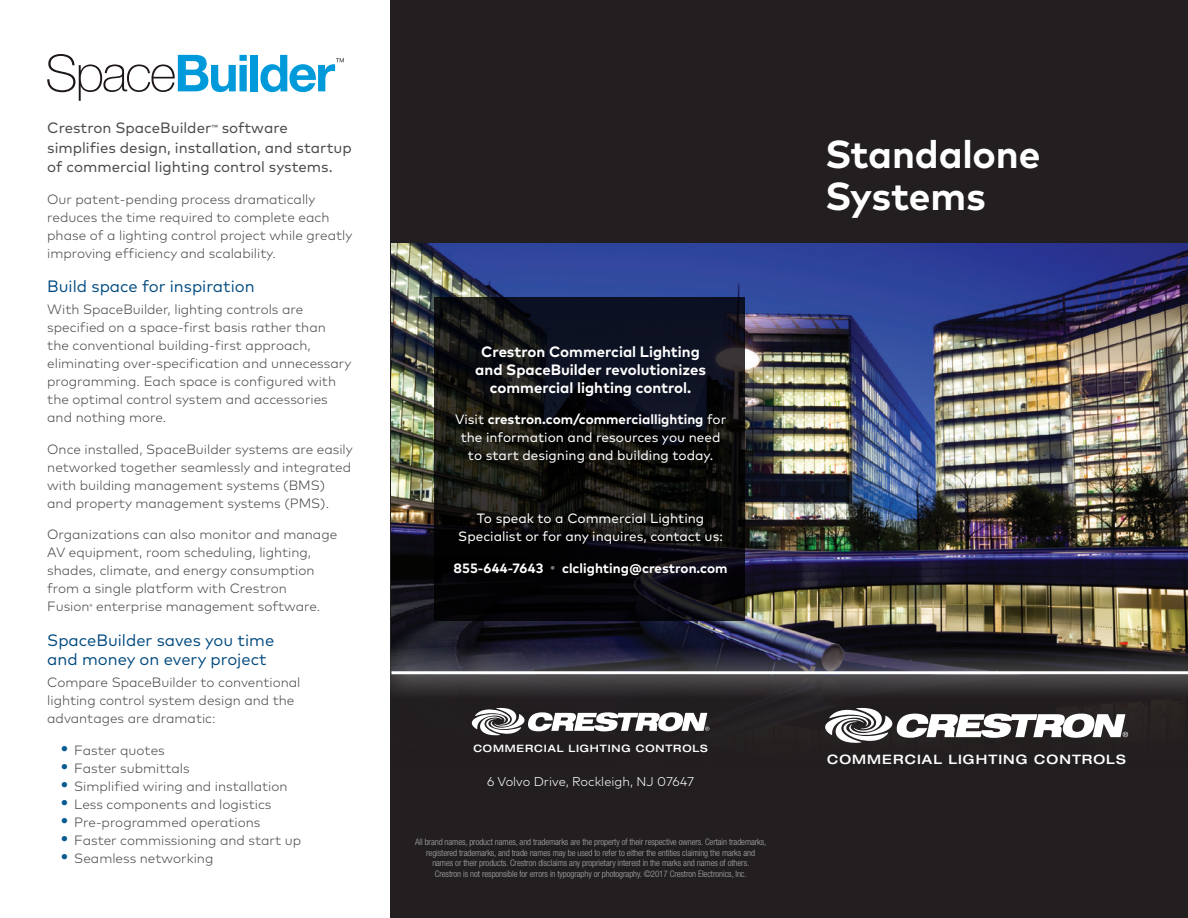
<style>
.page{position:relative;width:1188px;height:918px;background:#fff}
.page>*{position:absolute;margin:0;border:0;box-sizing:border-box;transform-origin:0 0}
.t1{font:700 39px/42px "Mark Pro";letter-spacing:-.005em;color:#fff}
.t2{font:16.5px/19.5px "Mark Pro";color:#004a7f}
.t3{font:15px/19.5px "Mark Pro";color:#4b4c4d}
.t4{font:700 15px/18px "Mark Pro";color:#fff;text-align:center}
.t5{font:300 13.5px/18px "Mark Pro";color:#4b4c4d}
.t6{font:13.5px/18px "Mark Pro";color:#fff;text-align:center}
.t7{font:700 13.5px "Mark Pro";color:#fff}
.t8{font:500 expanded 13.05px "Helvetica Neue LT Std";letter-spacing:.08em;color:#fff}
.t9{font:300 12.75px "Mark Pro";color:#fff}
.t10{font:500 expanded 10.2px "Helvetica Neue LT Std";letter-spacing:.08em;color:#fff}
.t11{font:300 condensed 9px/10.5px "Helvetica Neue LT Std";letter-spacing:-.01em;color:#a8a9ad;text-align:center}
.s1{font-size:8.7px}
.s2{font-family:"Helvetica Neue LT Std";font-weight:700;font-stretch:condensed;font-size:15px;color:#085b8f}
.s3{font-weight:700}
.s4{font-size:12px;color:#71757b}
</style>
<div class="page">
<div style="left:391px;top:0;width:797px;height:918px;background:#231f20"></div>
<img style="left:392px;top:243px;width:796px;height:403px">
<svg style="left:825px;top:708px;width:303px;height:35px"></svg>
<svg style="left:472px;top:708px;width:237px;height:28px"></svg>
<svg style="left:390px;top:646px;width:798px;height:54px"></svg>
<hr style="left:392px;top:671px;width:796px;height:3px;background:#fff">
<svg style="left:47px;top:54px;width:200px;height:47px"></svg>
<div style="left:251px;top:55px;width:7px;height:36px;background:#009adb"></div>
<svg style="left:260px;top:55px;width:84px;height:37px"></svg>
<svg style="left:435px;top:297px;width:310px;height:324px"></svg>
<p class="t3" style="left:47px;top:117px;width:306px">Crestron SpaceBuilder<span class="s1">™</span> software simplifies design, installation, and startup of commercial lighting control systems.</p>
<p class="t5" style="left:47px;top:189px;width:307px">Our patent-pending process dramatically reduces the time required to complete each phase of a lighting control project while greatly improving efficiency and scalability.</p>
<p class="t2" style="left:47px;top:275px;width:209px">Build space for inspiration</p>
<p class="t5" style="left:47px;top:300px;width:306px">With SpaceBuilder, lighting controls are specified on a space-first basis rather than<br>the conventional building-first approach, eliminating over-specification and unnecessary programming. Each space is configured with the optimal control system and accessories and nothing more.</p>
<p class="t5" style="left:47px;top:439px;width:307px">Once installed, SpaceBuilder systems are easily networked together seamlessly and integrated with building management systems (BMS) and property management systems (PMS).</p>
<p class="t5" style="left:47px;top:525px;width:291px">Organizations can also monitor and manage AV equipment, room scheduling, lighting, shades, climate, and energy consumption from a single platform with Crestron<br>Fusion<sup>®</sup> enterprise management software.</p>
<p class="t2" style="left:47px;top:629px;width:228px">SpaceBuilder saves you time and money on every project</p>
<p class="t5" style="left:47px;top:673px;width:255px">Compare SpaceBuilder to conventional lighting control system design and the advantages are dramatic:</p>
<p class="t5" style="left:61px;top:740px;width:106px"><span class="s2">•</span> Faster quotes</p>
<p class="t5" style="left:61px;top:758px;width:130px"><span class="s2">•</span> Faster submittals</p>
<p class="t5" style="left:61px;top:776px;width:228px"><span class="s2">•</span> Simplified wiring and installation</p>
<p class="t5" style="left:61px;top:794px;width:212px"><span class="s2">•</span> Less components and logistics</p>
<p class="t5" style="left:61px;top:812px;width:201px"><span class="s2">•</span> Pre-programmed operations</p>
<p class="t5" style="left:61px;top:830px;width:242px"><span class="s2">•</span> Faster commissioning and start up</p>
<p class="t5" style="left:61px;top:848px;width:154px"><span class="s2">•</span> Seamless networking</p>
<p class="t4" style="left:475px;top:341px;width:232px">Crestron Commercial Lighting and SpaceBuilder revolutionizes commercial lighting control.</p>
<p class="t6" style="left:455px;top:410px;width:273px">Visit <span class="s3">crestron.com/commerciallighting</span> for the information and resources you need to start designing and building today.</p>
<p class="t6" style="left:458px;top:509px;width:266px">To speak to a Commercial Lighting<br>Specialist or for any inquires, contact us:</p>
<p class="t7" style="left:454px;top:558px;width:276px">855-644-7643 <span class="s4">•</span> clclighting@crestron.com</p>
<h1 class="t1" style="left:825px;top:130px;width:217px">Standalone<br>Systems</h1>
<p class="t10" style="left:473px;top:742px;width:236px">COMMERCIAL LIGHTING CONTROLS</p>
<p class="t9" style="left:487px;top:772px;width:209px">6 Volvo Drive, Rockleigh, NJ 07647</p>
<p class="t11" style="left:415px;top:837px;width:353px">All brand names, product names, and trademarks are the property of their respective owners. Certain trademarks, registered trademarks, and trade names may be used to refer to either the entities claiming the marks and names or their products. Crestron disclaims any proprietary interest in the marks and names of others.<br>Crestron is not responsible for errors in typography or photography. ©2017 Crestron Electronics, Inc.</p>
<p class="t8" style="left:827px;top:751px;width:300px">COMMERCIAL LIGHTING CONTROLS</p>
</div>
